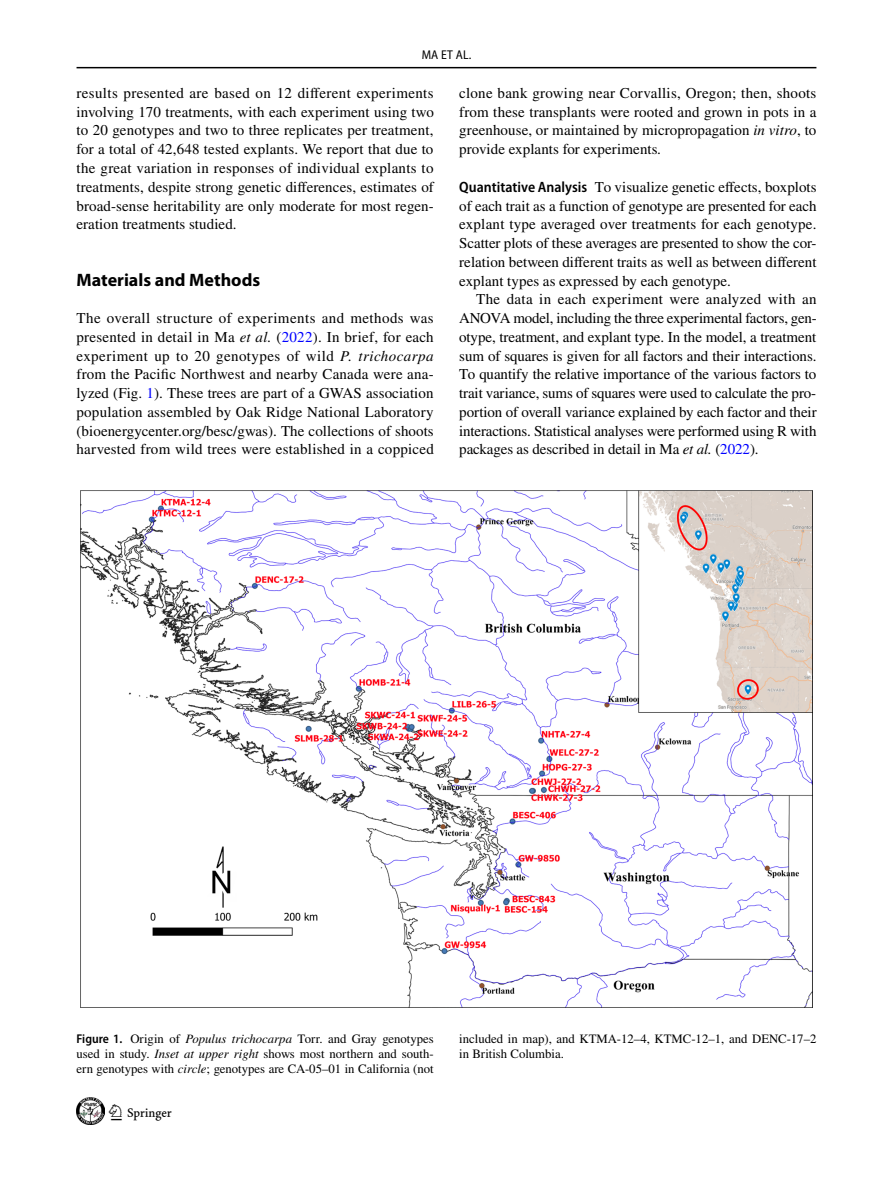
<style>
.page{position:relative;width:893px;height:1187px;background:#fff}
.page>*{position:absolute;margin:0;border:0;box-sizing:border-box;transform-origin:0 0}
.t1{font:22.5px "Springnew Regular 2";color:#000}
.t2{font:700 18px "Myriad Pro";color:#000}
.t3{font:15px/18.8px "STIX";letter-spacing:.005em;color:#000;text-align:justify}
.t4{font:12.75px/15px "STIX";color:#000;text-align:justify}
.t5{font:semi-condensed 12.75px "Myriad Pro";color:#000}
.s1{font-style:italic}
.s2{color:#00f}
.s3{font-family:"Myriad Pro";font-weight:600;font-stretch:semi-condensed}
</style>
<div class="page">
<hr style="left:77px;top:67px;width:739px;height:1px;background:#000">
<img style="left:77px;top:1097px;width:27px;height:27px">
<img style="left:81px;top:490px;width:731px;height:517px">
<p class="t5" style="left:422px;top:48px;width:51px">MA ET AL.</p>
<p class="t3" style="left:77px;top:84px;width:359px">results presented are based on 12 different experiments involving 170 treatments, with each experiment using two to 20 genotypes and two to three replicates per treatment, for a total of 42,648 tested explants. We report that due to the great variation in responses of individual explants to treatments, despite strong genetic differences, estimates of broad-sense heritability are only moderate for most regen&shy;eration treatments studied.</p>
<p class="t2" style="left:77px;top:268px;width:185px">Materials and Methods</p>
<p class="t3" style="left:77px;top:309px;width:359px">The overall structure of experiments and methods was presented in detail in Ma <span class="s1">et al.</span> (<span class="s2">2022</span>). In brief, for each experiment up to 20 genotypes of wild <span class="s1">P. trichocarpa </span>from the Pacific Northwest and nearby Canada were ana&shy;lyzed (Fig. <span class="s2">1</span>). These trees are part of a GWAS association population assembled by Oak Ridge National Laboratory (bioenergycenter.org/besc/gwas). The collections of shoots harvested from wild trees were established in a coppiced</p>
<p class="t3" style="left:459px;top:84px;width:359px">clone bank growing near Corvallis, Oregon; then, shoots from these transplants were rooted and grown in pots in a greenhouse, or maintained by micropropagation <span class="s1">in vitro</span>, to provide explants for experiments<span class="s1">.</span></p>
<p class="t3" style="left:459px;top:178px;width:359px"><span class="s3">Quantitative Analysis</span> To visualize genetic effects, boxplots of each trait as a function of genotype are presented for each explant type averaged over treatments for each genotype.<br>Scatter plots of these averages are presented to show the cor&shy;relation between different traits as well as between different explant types as expressed by each genotype.</p>
<p class="t3" style="left:459px;top:291px;width:359px;text-indent:17px">The data in each experiment were analyzed with an ANOVA model, including the three experimental factors, gen&shy;otype, treatment, and explant type. In the model, a treatment sum of squares is given for all factors and their interactions.<br>To quantify the relative importance of the various factors to trait variance, sums of squares were used to calculate the pro&shy;portion of overall variance explained by each factor and their interactions. Statistical analyses were performed using R with packages as described in detail in Ma <span class="s1">et al.</span> (<span class="s2">2022</span>).</p>
<p class="t4" style="left:77px;top:1032px;width:359px"><span class="s3">Figure 1.</span> Origin of <span class="s1">Populus trichocarpa</span> Torr. and Gray genotypes used in study. <span class="s1">Inset at upper right</span> shows most northern and south&shy;ern genotypes with <span class="s1">circle</span>; genotypes are CA-05–01 in California (not</p>
<p class="t4" style="left:459px;top:1031px;width:359px">included in map), and KTMA-12–4, KTMC-12–1, and DENC-17–2 in British Columbia.</p>
<h1 class="t1" style="left:111px;top:1104px;width:62px">1 3</h1>
</div>
